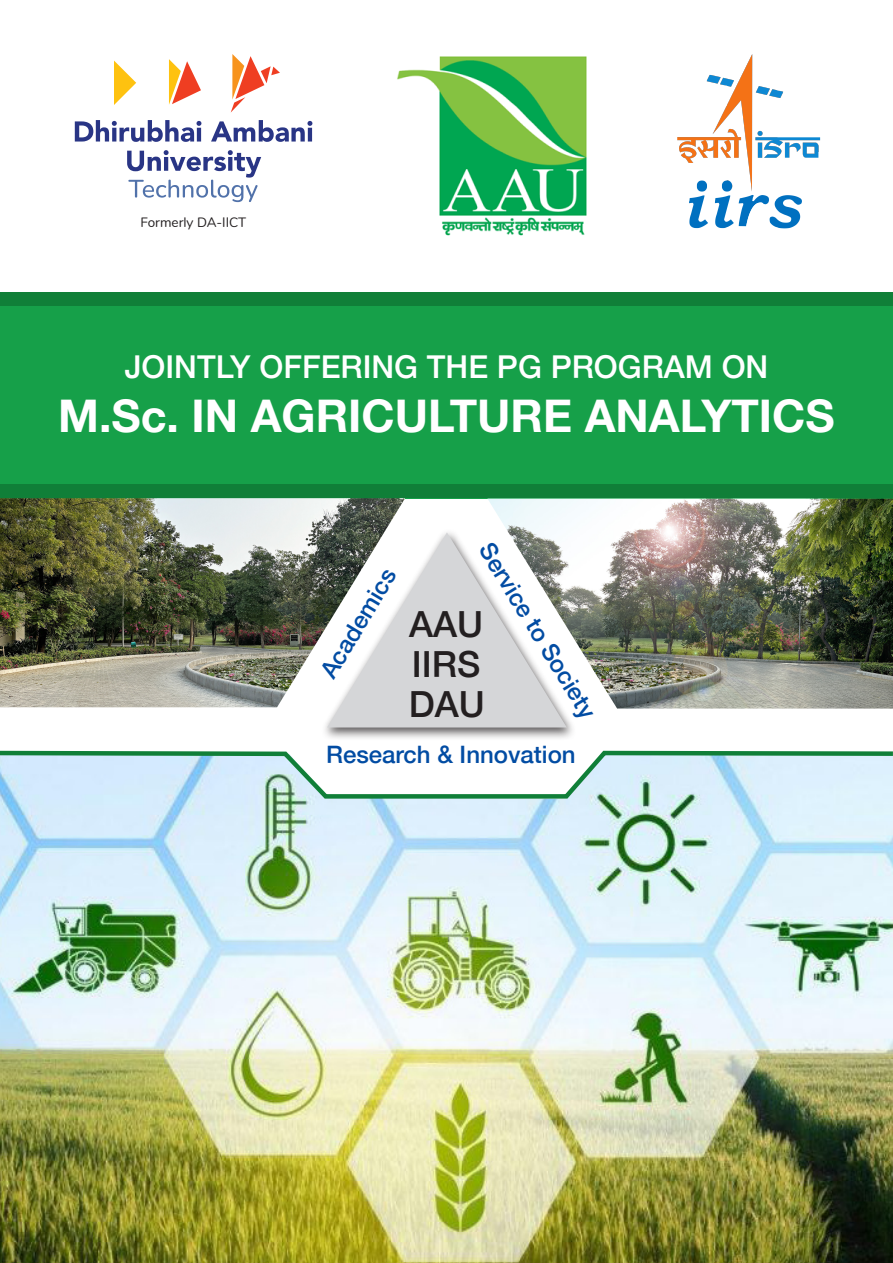
<style>
.page{position:relative;width:893px;height:1263px;background:#fff}
.page>*{position:absolute;margin:0;border:0;box-sizing:border-box;transform-origin:0 0}
.t1{font:700 45px "Helvetica Neue";color:#fff}
.t2{font:500 36px "Helvetica Neue";color:#231f20}
.t3{font:500 31.5px "Helvetica Neue";color:#fff}
.t4{font:500 24px "Helvetica Neue";color:#024ca3}
.t5{font:13.5px "Nunito";color:#231f20}
</style>
<div class="page">
<div style="left:0;top:299px;width:893px;height:199px;background:#16a049"></div>
<img style="left:0;top:801px;width:893px;height:462px">
<img style="left:0;top:498px;width:405px;height:209px">
<img style="left:488px;top:499px;width:405px;height:209px">
<div style="left:321px;top:528px;width:256px;height:212px;background:#231f20;opacity:.75"></div>
<svg style="left:327px;top:532px;width:240px;height:195px;fill:#d5d6d8"></svg>
<svg style="left:0;top:750px;width:893px;height:51px"></svg>
<div style="left:0;top:292px;width:893px;height:14px;background:#107f38"></div>
<img style="left:397px;top:56px;width:190px;height:180px">
<div style="left:0;top:484px;width:893px;height:14px;background:#107f38"></div>
<img style="left:677px;top:54px;width:144px;height:175px">
<svg style="left:169px;top:59px;width:32px;height:46px"></svg>
<svg style="left:114px;top:61px;width:22px;height:44px"></svg>
<svg style="left:75px;top:120px;width:126px;height:22px"></svg>
<svg style="left:211px;top:120px;width:101px;height:22px"></svg>
<svg style="left:231px;top:54px;width:49px;height:58px"></svg>
<svg style="left:127px;top:150px;width:134px;height:52px"></svg>
<p class="t5" style="left:140px;top:213px;width:107px">Formerly DA-IICT</p>
<p class="t3" style="left:125px;top:348px;width:645px">JOINTLY OFFERING THE PG PROGRAM ON</p>
<p class="t1" style="left:58px;top:388px;width:778px">M.Sc. IN AGRICULTURE ANALYTICS</p>
<p class="t4" style="left:497px;top:538px;width:202px;rotate:58deg">Service to Society</p>
<p class="t4" style="left:314px;top:668px;width:125px;rotate:-59deg">Academics</p>
<p class="t2" style="left:409px;top:602px;width:76px">AAU</p>
<p class="t2" style="left:412px;top:642px;width:70px">IIRS</p>
<p class="t2" style="left:409px;top:682px;width:77px">DAU</p>
<p class="t4" style="left:326px;top:740px;width:251px">Research &amp; Innovation</p>
</div>
